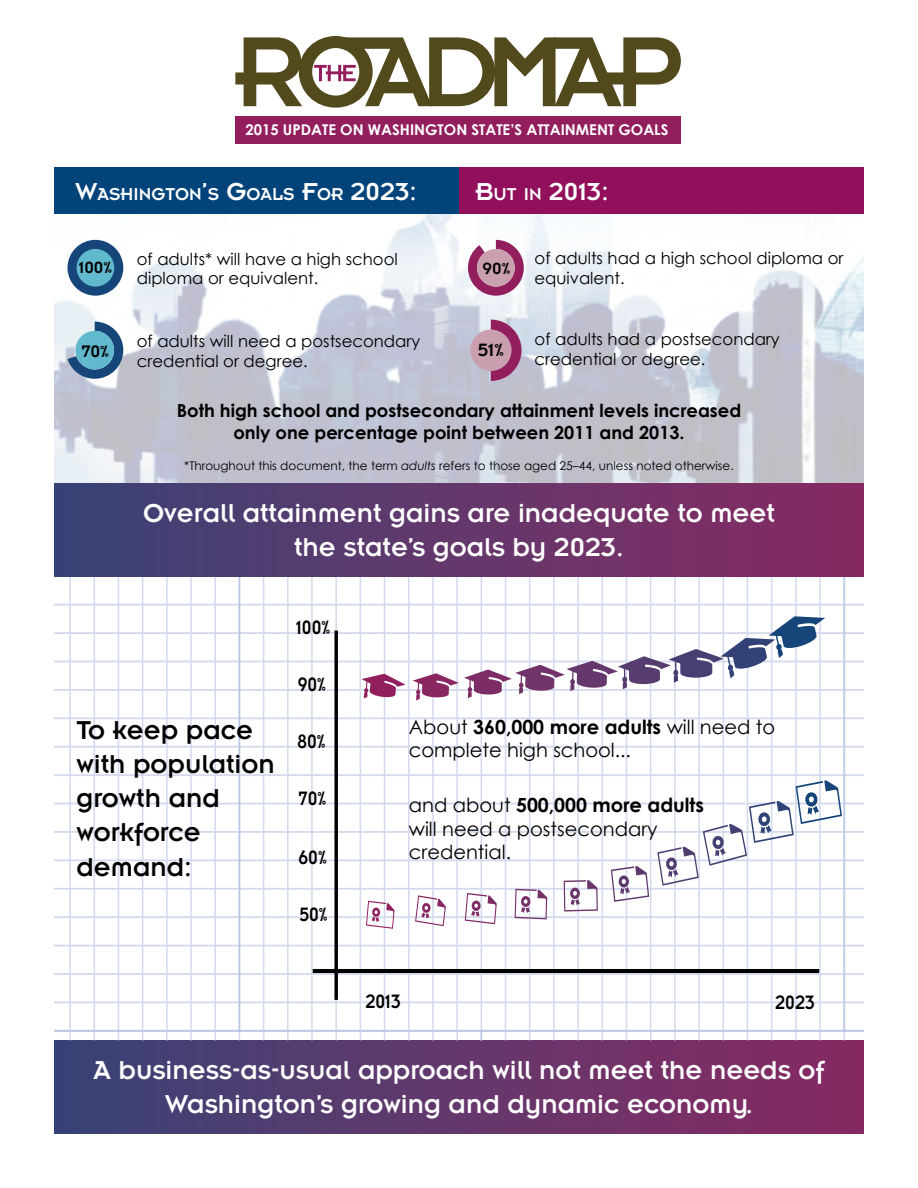
<style>
.page{position:relative;width:918px;height:1188px;background:#fff}
.page>*{position:absolute;margin:0;border:0;box-sizing:border-box;transform-origin:0 0}
.t1{font:28.5px/34.2px "Insignia LT Std";color:#fff;text-align:center}
.t2{font:28.5px/34.2px "Insignia LT Std";color:#000}
.t3{font:27px "Insignia LT Std";color:#fff}
.t4{font:21.3px "Insignia LT Std";color:#000;scale:.85 1}
.t5{font:19.65px "Insignia LT Std";color:#000}
.t6{font:19.5px/23.4px "Century Gothic";color:#000}
.t7{font:18.9px "Insignia LT Std";color:#fff}
.t8{font:18.3px "Insignia LT Std";color:#000}
.t9{font:700 18px/21.6px "Century Gothic";color:#000;text-align:center}
.t10{font:17.85px "Insignia LT Std";color:#000}
.t11{font:16.5px/19.8px "Century Gothic";color:#000}
.t12{font:700 14.85px "Century Gothic";color:#fff}
.t13{font:12px "Century Gothic";color:#000}
.s1{font-size:27px}
.s2{font-size:18.9px}
.s3{font-style:italic}
.s4{font-weight:700}
</style>
<div class="page">
<div style="left:54px;top:1040px;width:810px;height:94px;background:linear-gradient(to right,#3a4476,#892a62)"></div>
<div style="left:459px;top:167px;width:405px;height:47px;background:#920f5c"></div>
<img style="left:54px;top:214px;width:810px;height:269px">
<div style="left:54px;top:167px;width:405px;height:47px;background:#02447a"></div>
<svg style="left:68px;top:322px;width:55px;height:57px;background:#73a4bd"></svg>
<svg style="left:470px;top:320px;width:52px;height:61px;background:#bb8da8"></svg>
<div style="left:68px;top:240px;width:55px;height:56px;background:#164579;border-radius:50%"></div>
<div style="left:77px;top:249px;width:37px;height:38px;background:#61b9cd;border-radius:50%"></div>
<svg style="left:468px;top:240px;width:56px;height:56px"></svg>
<div style="left:54px;top:483px;width:810px;height:94px;background:linear-gradient(to right,#3a4476,#892a62)"></div>
<svg style="left:54px;top:578px;width:810px;height:462px"></svg>
<div style="left:235px;top:116px;width:446px;height:27px;background:#921e5e"></div>
<svg style="left:235px;top:36px;width:446px;height:72px"></svg>
<p class="t12" style="left:246px;top:118px;width:424px">2015 UPDATE ON WASHINGTON STATE’S ATTAINMENT GOALS</p>
<p class="t7" style="left:75px;top:184px;width:343px"><span class="s1">W</span>ASHINGTON<span class="s1">’</span>S <span class="s1">G</span>OALS <span class="s1">F</span>OR <span class="s1">2023:</span></p>
<h2 class="t3" style="left:476px;top:178px;width:135px">B<span class="s2">UT IN</span> 2013:</h2>
<p class="t10" style="left:79px;top:258px;width:35px">100%</p>
<p class="t11" style="left:535px;top:248px;width:310px">of adults had a high school diploma or equivalent.</p>
<p class="t11" style="left:137px;top:249px;width:262px">of adults* will have a high school diploma or equivalent.</p>
<p class="t10" style="left:483px;top:260px;width:29px">90%</p>
<p class="t8" style="left:81px;top:341px;width:29px">70%</p>
<p class="t11" style="left:535px;top:329px;width:247px">of adults had a postsecondary credential or degree.</p>
<p class="t11" style="left:137px;top:331px;width:285px">of adults will need a postsecondary credential or degree.</p>
<p class="t5" style="left:478px;top:340px;width:28px">51%</p>
<p class="t9" style="left:177px;top:399px;width:566px">Both high school and postsecondary attainment levels increased only one percentage point between 2011 and 2013.</p>
<p class="t13" style="left:184px;top:457px;width:551px">*Throughout this document, the term <span class="s3">adults</span> refers to those aged 25–44, unless noted otherwise.</p>
<h1 class="t1" style="left:143px;top:496px;width:633px">Overall attainment gains are inadequate to meet the state’s goals by 2023.</h1>
<p class="t4" style="left:296px;top:617px;width:41px">100%</p>
<p class="t4" style="left:298px;top:674px;width:35px">90%</p>
<h1 class="t2" style="left:76px;top:713px;width:200px">To keep pace with population growth and workforce demand:</h1>
<p class="t6" style="left:409px;top:715px;width:368px">About <span class="s4">360,000 more adults</span> will need to complete high school...</p>
<p class="t4" style="left:297px;top:731px;width:35px">80%</p>
<p class="t4" style="left:299px;top:787px;width:34px">70%</p>
<p class="t6" style="left:409px;top:793px;width:297px">and about <span class="s4">500,000 more adults </span>will need a postsecondary credential.</p>
<p class="t4" style="left:299px;top:846px;width:35px">60%</p>
<p class="t4" style="left:299px;top:904px;width:35px">50%</p>
<p class="t4" style="left:365px;top:990px;width:43px">2013</p>
<p class="t4" style="left:775px;top:992px;width:48px">2023</p>
<h1 class="t1" style="left:94px;top:1053px;width:732px">A business-as-usual approach will not meet the needs of<br>Washington’s growing and dynamic economy.</h1>
</div>
